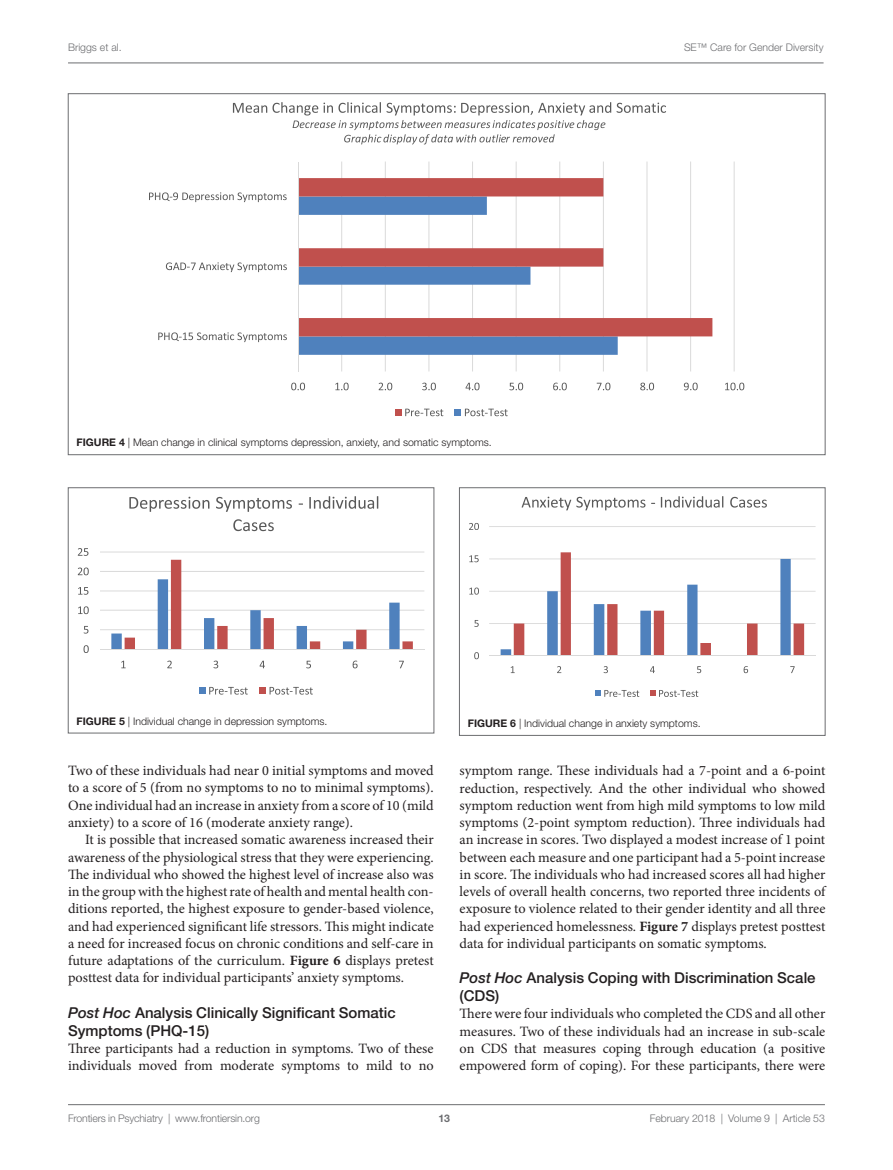
<style>
.page{position:relative;width:893px;height:1170px;background:#fff}
.page>*{position:absolute;margin:0;border:0;box-sizing:border-box;transform-origin:0 0}
.t1{font:500 15px/18px "Helvetica Neue LT Std";color:#231f20}
.t2{font:14.25px/17.2px "Minion Pro";color:#231f20;text-align:justify}
.t3{font:300 10.5px "Helvetica Neue LT Std";color:#231f20}
.t4{font:300 10.5px "Helvetica Neue LT Std";color:#6c6d70}
.t5{font:700 10.5px "Helvetica Neue LT Std";color:#6c6d70}
.s1{font-weight:700}
.s2{font-style:italic}
</style>
<div class="page">
<hr style="left:341px;top:161px;width:1px;height:210px;background:#d9d9d9">
<hr style="left:385px;top:161px;width:1px;height:210px;background:#d9d9d9">
<hr style="left:428px;top:161px;width:1px;height:210px;background:#d9d9d9">
<hr style="left:472px;top:161px;width:1px;height:210px;background:#d9d9d9">
<hr style="left:516px;top:161px;width:1px;height:210px;background:#d9d9d9">
<hr style="left:559px;top:161px;width:1px;height:210px;background:#d9d9d9">
<hr style="left:603px;top:161px;width:1px;height:210px;background:#d9d9d9">
<hr style="left:646px;top:161px;width:1px;height:210px;background:#d9d9d9">
<hr style="left:690px;top:161px;width:1px;height:210px;background:#d9d9d9">
<hr style="left:734px;top:161px;width:1px;height:210px;background:#d9d9d9">
<svg style="left:299px;top:336px;width:319px;height:19px;background:#5582bb"></svg>
<svg style="left:299px;top:178px;width:413px;height:158px"></svg>
<hr style="left:298px;top:161px;width:1px;height:210px;background:#d9d9d9">
<svg style="left:291px;top:382px;width:14px;height:8px"></svg>
<svg style="left:335px;top:382px;width:14px;height:8px"></svg>
<svg style="left:379px;top:382px;width:13px;height:8px"></svg>
<svg style="left:422px;top:382px;width:14px;height:8px"></svg>
<svg style="left:465px;top:382px;width:15px;height:8px"></svg>
<svg style="left:509px;top:382px;width:14px;height:8px"></svg>
<svg style="left:553px;top:382px;width:14px;height:8px"></svg>
<svg style="left:597px;top:382px;width:13px;height:8px"></svg>
<svg style="left:640px;top:382px;width:14px;height:8px"></svg>
<svg style="left:684px;top:382px;width:14px;height:8px"></svg>
<svg style="left:725px;top:382px;width:19px;height:8px"></svg>
<svg style="left:158px;top:332px;width:129px;height:10px"></svg>
<svg style="left:166px;top:262px;width:121px;height:10px"></svg>
<svg style="left:149px;top:192px;width:138px;height:10px"></svg>
<svg style="left:233px;top:102px;width:433px;height:42px"></svg>
<div style="left:395px;top:409px;width:6px;height:7px;background:#c0504d"></div>
<svg style="left:405px;top:408px;width:38px;height:8px"></svg>
<div style="left:455px;top:409px;width:6px;height:7px;background:#4f81bd"></div>
<svg style="left:465px;top:408px;width:43px;height:8px"></svg>
<hr style="left:100px;top:551px;width:324px;height:1px;background:#d9d9d9">
<hr style="left:100px;top:571px;width:324px;height:1px;background:#d9d9d9">
<hr style="left:100px;top:590px;width:324px;height:1px;background:#d9d9d9">
<hr style="left:100px;top:609px;width:324px;height:1px;background:#d9d9d9">
<hr style="left:100px;top:629px;width:324px;height:1px;background:#d9d9d9">
<svg style="left:111px;top:559px;width:302px;height:89px"></svg>
<hr style="left:100px;top:648px;width:324px;height:1px;background:#d9d9d9">
<svg style="left:84px;top:645px;width:5px;height:8px"></svg>
<svg style="left:84px;top:626px;width:4px;height:7px"></svg>
<svg style="left:78px;top:606px;width:11px;height:8px"></svg>
<svg style="left:78px;top:587px;width:10px;height:7px"></svg>
<svg style="left:78px;top:567px;width:11px;height:8px"></svg>
<svg style="left:78px;top:548px;width:10px;height:8px"></svg>
<svg style="left:121px;top:660px;width:5px;height:8px"></svg>
<svg style="left:167px;top:660px;width:5px;height:8px"></svg>
<svg style="left:214px;top:660px;width:4px;height:8px"></svg>
<svg style="left:260px;top:660px;width:5px;height:8px"></svg>
<svg style="left:306px;top:660px;width:5px;height:8px"></svg>
<svg style="left:353px;top:660px;width:5px;height:8px"></svg>
<svg style="left:399px;top:660px;width:5px;height:8px"></svg>
<svg style="left:129px;top:496px;width:163px;height:16px"></svg>
<svg style="left:309px;top:496px;width:69px;height:12px"></svg>
<svg style="left:233px;top:519px;width:41px;height:12px"></svg>
<div style="left:199px;top:687px;width:6px;height:7px;background:#4f81bd"></div>
<svg style="left:209px;top:687px;width:39px;height:7px"></svg>
<div style="left:259px;top:687px;width:7px;height:7px;background:#c0504d"></div>
<svg style="left:270px;top:687px;width:43px;height:7px"></svg>
<div style="left:68px;top:487px;width:366px;height:246px;border:1px solid #6c6d70"></div>
<hr style="left:489px;top:526px;width:327px;height:1px;background:#d9d9d9">
<hr style="left:489px;top:558px;width:327px;height:1px;background:#d9d9d9">
<hr style="left:489px;top:590px;width:327px;height:1px;background:#d9d9d9">
<hr style="left:489px;top:623px;width:327px;height:1px;background:#d9d9d9">
<svg style="left:501px;top:552px;width:303px;height:103px"></svg>
<hr style="left:489px;top:655px;width:327px;height:1px;background:#d9d9d9">
<svg style="left:474px;top:652px;width:5px;height:7px"></svg>
<svg style="left:474px;top:620px;width:5px;height:7px"></svg>
<svg style="left:469px;top:587px;width:10px;height:7px"></svg>
<svg style="left:469px;top:555px;width:10px;height:7px"></svg>
<svg style="left:469px;top:523px;width:10px;height:7px"></svg>
<svg style="left:511px;top:666px;width:4px;height:7px"></svg>
<svg style="left:557px;top:666px;width:4px;height:7px"></svg>
<svg style="left:604px;top:666px;width:4px;height:7px"></svg>
<svg style="left:650px;top:666px;width:5px;height:7px"></svg>
<svg style="left:697px;top:666px;width:4px;height:7px"></svg>
<svg style="left:744px;top:666px;width:4px;height:7px"></svg>
<svg style="left:790px;top:666px;width:5px;height:7px"></svg>
<svg style="left:522px;top:496px;width:123px;height:14px"></svg>
<svg style="left:661px;top:496px;width:106px;height:11px"></svg>
<svg style="left:595px;top:690px;width:44px;height:7px"></svg>
<svg style="left:650px;top:690px;width:48px;height:7px"></svg>
<div style="left:459px;top:487px;width:366px;height:248px;border:1px solid #6c6d70"></div>
<hr style="left:68px;top:1104px;width:757px;height:1px;background:#6c6d70">
<hr style="left:68px;top:63px;width:755px;height:1px;background:#6c6d70">
<p class="t4" style="left:68px;top:41px;width:55px">Briggs et al.</p>
<p class="t4" style="left:684px;top:41px;width:141px">SE™ Care for Gender Diversity</p>
<p class="t3" style="left:77px;top:436px;width:417px"><span class="s1">FIGURE 4</span> | Mean change in clinical symptoms depression, anxiety, and somatic symptoms.</p>
<p class="t3" style="left:77px;top:714px;width:252px"><span class="s1">FIGURE 5</span> | Individual change in depression symptoms.</p>
<p class="t3" style="left:468px;top:716px;width:234px"><span class="s1">FIGURE 6</span> | Individual change in anxiety symptoms.</p>
<p class="t2" style="left:68px;top:762px;width:367px">Two of these individuals had near 0 initial symptoms and moved to a score of 5 (from no symptoms to no to minimal symptoms).<br>One individual had an increase in anxiety from a score of 10 (mild anxiety) to a score of 16 (moderate anxiety range).</p>
<p class="t2" style="left:68px;top:831px;width:367px;text-indent:17px">It is possible that increased somatic awareness increased their awareness of the physiological stress that they were experiencing.<br>The individual who showed the highest level of increase also was in the group with the highest rate of health and mental health con&shy;ditions reported, the highest exposure to gender-based violence, and had experienced significant life stressors. This might indicate a need for increased focus on chronic conditions and self-care in future adaptations of the curriculum. <span class="s1">Figure 6</span> displays pretest posttest data for individual participants’ anxiety symptoms.</p>
<p class="t1" style="left:68px;top:1003px;width:329px"><span class="s2">Post Hoc</span> Analysis Clinically Significant Somatic<br>Symptoms (PHQ-15)</p>
<p class="t2" style="left:68px;top:1039px;width:367px">Three participants had a reduction in symptoms. Two of these individuals moved from moderate symptoms to mild to no</p>
<p class="t2" style="left:460px;top:762px;width:367px">symptom range. These individuals had a 7-point and a 6-point reduction, respectively. And the other individual who showed symptom reduction went from high mild symptoms to low mild symptoms (2-point symptom reduction). Three individuals had an increase in scores. Two displayed a modest increase of 1 point between each measure and one participant had a 5-point increase in score. The individuals who had increased scores all had higher levels of overall health concerns, two reported three incidents of exposure to violence related to their gender identity and all three had experienced homelessness. <span class="s1">Figure 7</span> displays pretest posttest data for individual participants on somatic symptoms.</p>
<p class="t1" style="left:460px;top:968px;width:357px"><span class="s2">Post Hoc</span> Analysis Coping with Discrimination Scale (CDS)</p>
<p class="t2" style="left:460px;top:1005px;width:367px">There were four individuals who completed the CDS and all other measures. Two of these individuals had an increase in sub-scale on CDS that measures coping through education (a positive empowered form of coping). For these participants, there were</p>
<p class="t4" style="left:68px;top:1111px;width:193px">Frontiers in Psychiatry | www.frontiersin.org</p>
<p class="t4" style="left:650px;top:1111px;width:177px">February 2018 | Volume 9 | Article 53</p>
<p class="t5" style="left:439px;top:1111px;width:13px">13</p>
</div>
